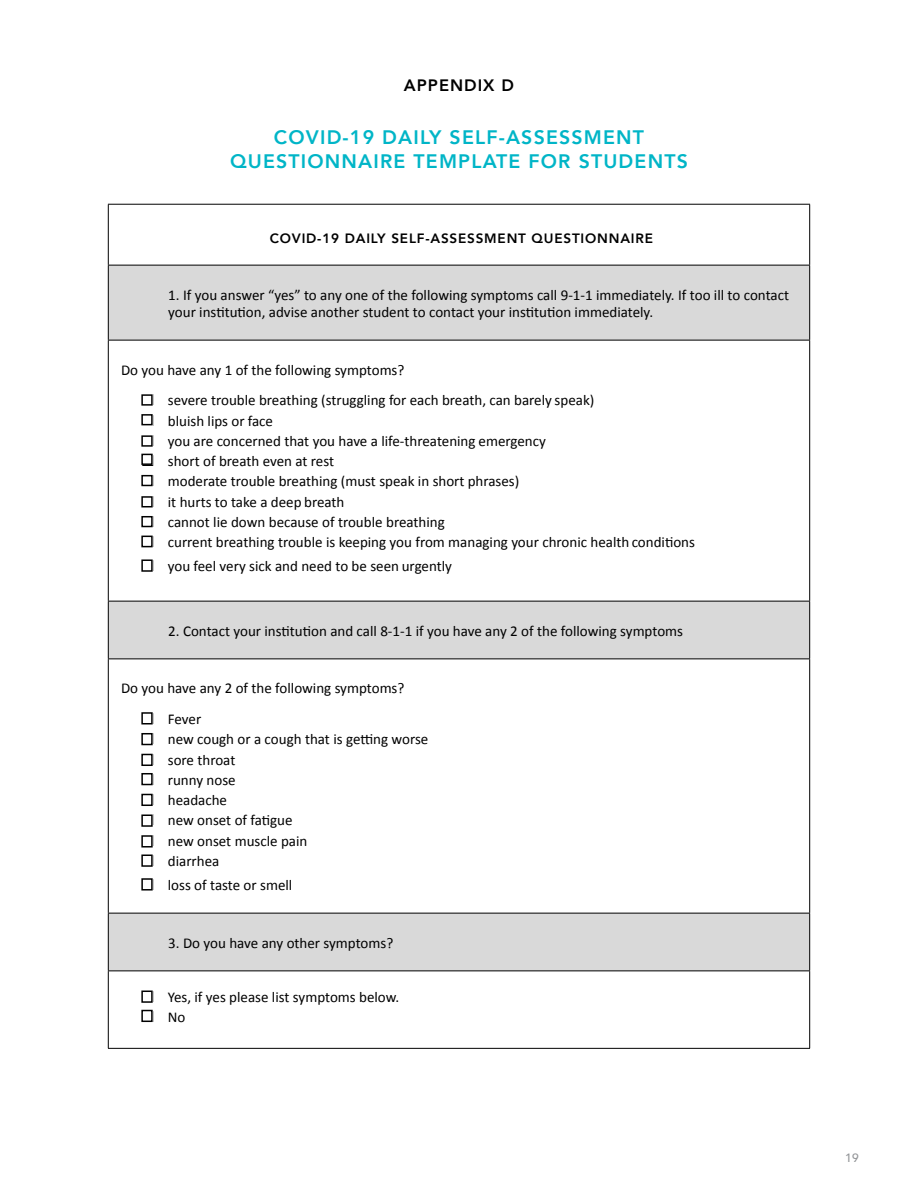
<style>
.page{position:relative;width:918px;height:1188px;background:#fff}
.page>*{position:absolute;margin:0;border:0;box-sizing:border-box;transform-origin:0 0}
.t1{font:800 19.5px/23.4px "Avenir";letter-spacing:.06em;color:#00b5c7;text-align:center}
.t2{font:800 16.5px "Avenir";letter-spacing:.06em;color:#000}
.t3{font:15px/17.2px "Calibri";color:#000}
.t4{font:800 13.5px "Avenir";letter-spacing:.06em;color:#000}
.t5{font:500 12px "Avenir";color:#939598}
</style>
<div class="page">
<svg style="left:109px;top:266px;width:700px;height:704px"></svg>
<hr style="left:108px;top:204px;width:702px;height:1px;background:#000">
<hr style="left:108px;top:205px;width:1px;height:60px;background:#000">
<hr style="left:809px;top:205px;width:1px;height:60px;background:#000">
<hr style="left:108px;top:265px;width:702px;height:1px;background:#000">
<hr style="left:108px;top:265px;width:1px;height:75px;background:#000">
<hr style="left:809px;top:265px;width:1px;height:75px;background:#000">
<hr style="left:108px;top:340px;width:702px;height:1px;background:#000">
<hr style="left:108px;top:340px;width:1px;height:261px;background:#000">
<hr style="left:809px;top:340px;width:1px;height:261px;background:#000">
<hr style="left:108px;top:601px;width:702px;height:1px;background:#000">
<hr style="left:108px;top:601px;width:1px;height:57px;background:#000">
<hr style="left:809px;top:601px;width:1px;height:57px;background:#000">
<hr style="left:108px;top:658px;width:702px;height:1px;background:#000">
<hr style="left:108px;top:659px;width:1px;height:254px;background:#000">
<hr style="left:809px;top:659px;width:1px;height:254px;background:#000">
<hr style="left:108px;top:913px;width:702px;height:1px;background:#000">
<hr style="left:108px;top:913px;width:1px;height:57px;background:#000">
<hr style="left:809px;top:913px;width:1px;height:57px;background:#000">
<hr style="left:108px;top:970px;width:702px;height:1px;background:#000">
<hr style="left:108px;top:971px;width:1px;height:77px;background:#000">
<hr style="left:809px;top:971px;width:1px;height:77px;background:#000">
<hr style="left:108px;top:1048px;width:702px;height:1px;background:#000">
<div style="left:141px;top:394px;width:12px;height:12px;background:#fff"></div>
<div style="left:141px;top:394px;width:12px;height:12px;border:1px solid #000"></div>
<div style="left:141px;top:414px;width:12px;height:11px;background:#fff"></div>
<div style="left:141px;top:414px;width:12px;height:11px;border:1px solid #000"></div>
<div style="left:141px;top:435px;width:12px;height:12px;background:#fff"></div>
<div style="left:141px;top:435px;width:12px;height:12px;border:2px solid #000"></div>
<div style="left:141px;top:454px;width:12px;height:11px;background:#fff"></div>
<div style="left:141px;top:454px;width:12px;height:11px;border:1px solid #000"></div>
<div style="left:141px;top:475px;width:12px;height:11px;background:#fff"></div>
<div style="left:141px;top:475px;width:12px;height:11px;border:1px solid #000"></div>
<div style="left:141px;top:496px;width:12px;height:11px;background:#fff"></div>
<div style="left:141px;top:496px;width:12px;height:11px;border:1px solid #000"></div>
<div style="left:141px;top:516px;width:12px;height:11px;background:#fff"></div>
<div style="left:141px;top:516px;width:12px;height:11px;border:1px solid #000"></div>
<div style="left:141px;top:536px;width:12px;height:11px;background:#fff"></div>
<div style="left:141px;top:536px;width:12px;height:11px;border:2px solid #000"></div>
<div style="left:141px;top:559px;width:12px;height:13px;background:#fff"></div>
<div style="left:141px;top:559px;width:12px;height:13px;border:1px solid #000"></div>
<div style="left:141px;top:712px;width:12px;height:12px;background:#fff"></div>
<div style="left:141px;top:712px;width:12px;height:12px;border:2px solid #000"></div>
<div style="left:141px;top:733px;width:12px;height:12px;background:#fff"></div>
<div style="left:141px;top:733px;width:12px;height:12px;border:2px solid #000"></div>
<div style="left:141px;top:754px;width:12px;height:12px;background:#fff"></div>
<div style="left:141px;top:754px;width:12px;height:12px;border:1px solid #000"></div>
<div style="left:141px;top:773px;width:12px;height:12px;background:#fff"></div>
<div style="left:141px;top:773px;width:12px;height:12px;border:2px solid #000"></div>
<div style="left:141px;top:794px;width:12px;height:12px;background:#fff"></div>
<div style="left:141px;top:794px;width:12px;height:12px;border:2px solid #000"></div>
<div style="left:141px;top:814px;width:12px;height:13px;background:#fff"></div>
<div style="left:141px;top:814px;width:12px;height:13px;border:2px solid #000"></div>
<div style="left:141px;top:835px;width:12px;height:13px;background:#fff"></div>
<div style="left:141px;top:835px;width:12px;height:13px;border:2px solid #000"></div>
<div style="left:141px;top:855px;width:12px;height:12px;background:#fff"></div>
<div style="left:141px;top:855px;width:12px;height:12px;border:2px solid #000"></div>
<div style="left:141px;top:878px;width:12px;height:13px;background:#fff"></div>
<div style="left:141px;top:878px;width:12px;height:13px;border:2px solid #000"></div>
<div style="left:141px;top:991px;width:12px;height:12px;border:2px solid #000"></div>
<div style="left:141px;top:1010px;width:12px;height:12px;border:1px solid #000"></div>
<p class="t2" style="left:404px;top:78px;width:112px">APPENDIX D</p>
<h1 class="t1" style="left:230px;top:127px;width:459px">COVID-19 DAILY SELF-ASSESSMENT<br>QUESTIONNAIRE TEMPLATE FOR STUDENTS</h1>
<p class="t4" style="left:270px;top:233px;width:385px">COVID-19 DAILY SELF-ASSESSMENT QUESTIONNAIRE</p>
<p class="t3" style="left:168px;top:286px;width:622px">1. If you answer “yes” to any one of the following symptoms call 9-1-1 immediately. If too ill to contact your institution, advise another student to contact your institution immediately.</p>
<p class="t3" style="left:121px;top:361px;width:285px">Do you have any 1 of the following symptoms?</p>
<p class="t3" style="left:141px;top:392px;width:455px">◻ severe trouble breathing (struggling for each breath, can barely speak)</p>
<p class="t3" style="left:141px;top:413px;width:134px">◻ bluish lips or face</p>
<p class="t3" style="left:141px;top:432px;width:406px">◻ you are concerned that you have a life-threatening emergency</p>
<p class="t3" style="left:141px;top:454px;width:195px">◻ short of breath even at rest</p>
<p class="t3" style="left:141px;top:473px;width:380px">◻ moderate trouble breathing (must speak in short phrases)</p>
<p class="t3" style="left:141px;top:493px;width:205px">◻ it hurts to take a deep breath</p>
<p class="t3" style="left:141px;top:513px;width:305px">◻ cannot lie down because of trouble breathing</p>
<p class="t3" style="left:141px;top:534px;width:555px">◻ current breathing trouble is keeping you from managing your chronic health conditions</p>
<p class="t3" style="left:141px;top:558px;width:312px">◻ you feel very sick and need to be seen urgently</p>
<p class="t3" style="left:168px;top:622px;width:516px">2. Contact your institution and call 8-1-1 if you have any 2 of the following symptoms</p>
<p class="t3" style="left:121px;top:680px;width:285px">Do you have any 2 of the following symptoms?</p>
<p class="t3" style="left:141px;top:712px;width:62px">◻ Fever</p>
<p class="t3" style="left:141px;top:731px;width:289px">◻ new cough or a cough that is getting worse</p>
<p class="t3" style="left:141px;top:752px;width:96px">◻ sore throat</p>
<p class="t3" style="left:141px;top:771px;width:96px">◻ runny nose</p>
<p class="t3" style="left:141px;top:793px;width:88px">◻ headache</p>
<p class="t3" style="left:141px;top:812px;width:153px">◻ new onset of fatigue</p>
<p class="t3" style="left:141px;top:832px;width:168px">◻ new onset muscle pain</p>
<p class="t3" style="left:141px;top:853px;width:80px">◻ diarrhea</p>
<p class="t3" style="left:141px;top:877px;width:153px">◻ loss of taste or smell</p>
<p class="t3" style="left:168px;top:934px;width:227px">3. Do you have any other symptoms?</p>
<p class="t3" style="left:141px;top:988px;width:260px">◻ Yes, if yes please list symptoms below.</p>
<p class="t3" style="left:141px;top:1009px;width:46px">◻ No</p>
<p class="t5" style="left:845px;top:1151px;width:15px">19</p>
</div>
